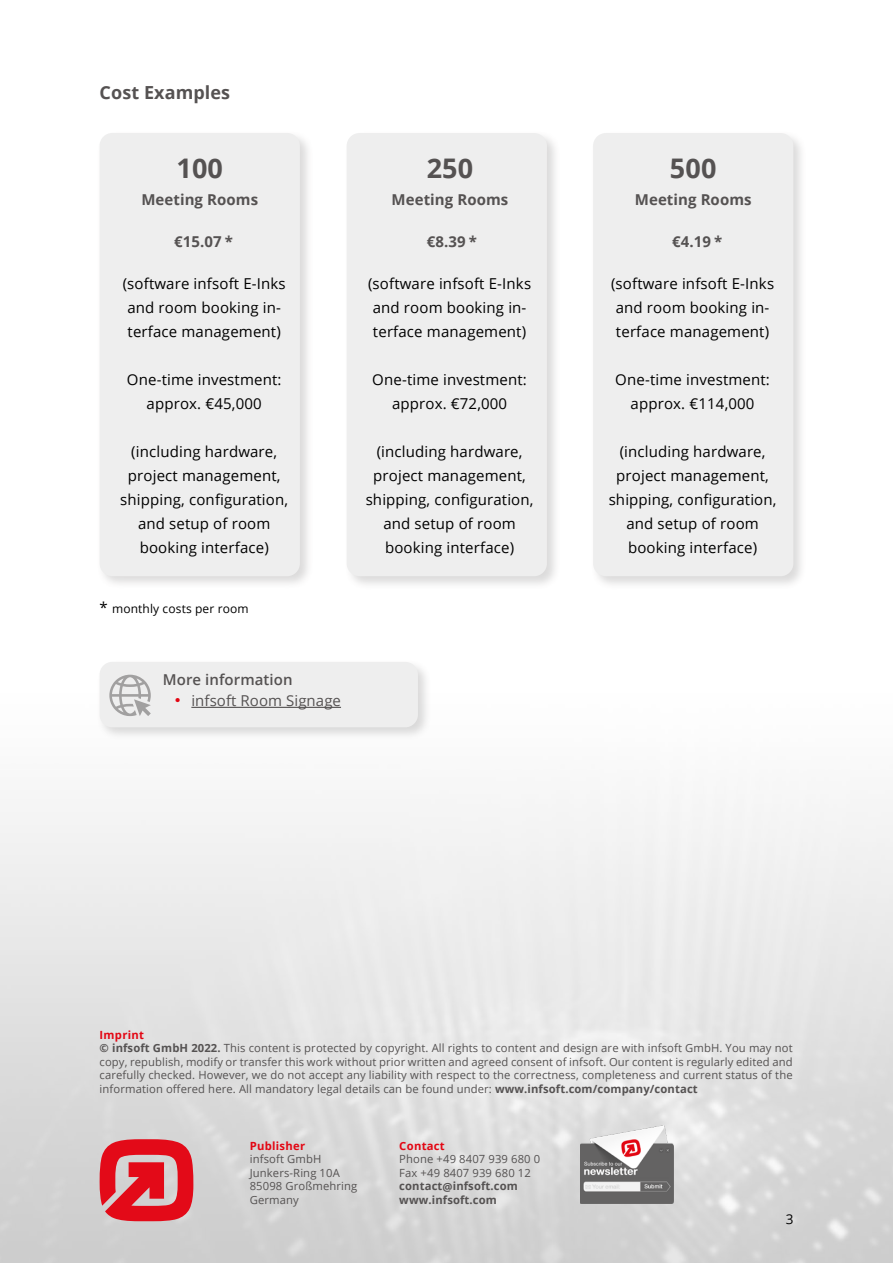
<style>
.page{position:relative;width:893px;height:1263px;background:#fff}
.page>*{position:absolute;margin:0;border:0;box-sizing:border-box;transform-origin:0 0}
.t1{font:700 27px "Open Sans";letter-spacing:.005em;color:#555252}
.t2{font:700 18px "Open Sans";letter-spacing:.005em;color:#555252}
.t3{font:15px/24px "Open Sans";letter-spacing:.01em;color:#000;text-align:center}
.t4{font:700 15px "Open Sans";letter-spacing:.005em;color:#555252}
.t5{font:15px "Open Sans";letter-spacing:.005em;color:#555252}
.t6{font:600 15px "Open Sans";letter-spacing:.005em;color:#555252}
.t7{font:13.5px "Open Sans";color:#000}
.t8{font:12px "Open Sans";letter-spacing:.01em;color:#000}
.t9{font:11.25px/13.5px "Open Sans";letter-spacing:.01em;color:#555252}
.t10{font:700 11.25px/13.5px "Open Sans";letter-spacing:.01em;color:#555252}
.t11{font:700 11.25px "Open Sans";letter-spacing:.025em;color:#e30613}
.s1{font-size:15px}
.s2{font-family:"Arial";font-size:16.5px;color:#e30613}
.s3{font-weight:700;color:#e30613}
.s4{font-weight:700}
</style>
<div class="page">
<img style="left:0;top:808px;width:893px;height:455px">
<svg style="left:100px;top:1139px;width:93px;height:82px;background:#de4953"></svg>
<div style="left:344px;top:130px;width:216px;height:460px;background:#555252;opacity:.21"></div>
<div style="left:347px;top:133px;width:200px;height:443px;background:#eee;border-radius:13px"></div>
<div style="left:97px;top:659px;width:334px;height:82px;background:#555252;opacity:.21"></div>
<div style="left:100px;top:662px;width:318px;height:65px;background:#eee;border-radius:13px"></div>
<hr style="left:191px;top:707px;width:150px;height:1px;background:#555252">
<svg style="left:109px;top:675px;width:42px;height:41px"></svg>
<div style="left:590px;top:130px;width:217px;height:460px;background:#555252;opacity:.21"></div>
<div style="left:593px;top:133px;width:200px;height:443px;background:#eee;border-radius:13px"></div>
<div style="left:97px;top:130px;width:216px;height:460px;background:#555252;opacity:.21"></div>
<div style="left:100px;top:133px;width:200px;height:443px;background:#eee;border-radius:13px"></div>
<img style="left:580px;top:1125px;width:94px;height:78px">
<p class="t2" style="left:100px;top:80px;width:132px">Cost Examples</p>
<h1 class="t1" style="left:176px;top:149px;width:48px">100</h1>
<p class="t4" style="left:141px;top:189px;width:118px">Meeting Rooms</p>
<p class="t4" style="left:174px;top:231px;width:60px">€15.07 *</p>
<p class="t3" style="left:123px;top:271px;width:165px">(software infsoft E-Inks and room booking in&shy;terface management)</p>
<p class="t3" style="left:127px;top:367px;width:156px">One-time investment: approx. €45,000</p>
<p class="t3" style="left:120px;top:439px;width:169px">(including hardware, project management, shipping, configuration, and setup of room booking interface)</p>
<p class="t8" style="left:100px;top:600px;width:151px"><span class="s1">*</span> monthly costs per room</p>
<p class="t6" style="left:163px;top:669px;width:131px">More information</p>
<p class="t5" style="left:175px;top:690px;width:168px"><span class="s2">•</span> infsoft Room Signage</p>
<h1 class="t1" style="left:427px;top:149px;width:48px">250</h1>
<p class="t4" style="left:392px;top:189px;width:118px">Meeting Rooms</p>
<p class="t4" style="left:427px;top:231px;width:52px">€8.39 *</p>
<p class="t3" style="left:368px;top:271px;width:165px">(software infsoft E-Inks and room booking in&shy;terface management)</p>
<p class="t3" style="left:372px;top:367px;width:156px">One-time investment: approx. €72,000</p>
<p class="t3" style="left:366px;top:439px;width:169px">(including hardware, project management, shipping, configuration, and setup of room booking interface)</p>
<h1 class="t1" style="left:670px;top:149px;width:48px">500</h1>
<p class="t4" style="left:635px;top:189px;width:118px">Meeting Rooms</p>
<p class="t4" style="left:672px;top:231px;width:52px">€4.19 *</p>
<p class="t3" style="left:611px;top:271px;width:165px">(software infsoft E-Inks and room booking in&shy;terface management)</p>
<p class="t3" style="left:615px;top:367px;width:156px">One-time investment: approx. €114,000</p>
<p class="t3" style="left:609px;top:439px;width:169px">(including hardware, project management, shipping, configuration, and setup of room booking interface)</p>
<p class="t9" style="left:100px;top:1027px;width:695px"><span class="s3">Imprint<br></span><span class="s4">© infsoft GmbH 2022.</span> This content is protected by copyright. All rights to content and design are with infsoft GmbH. You may not copy, republish, modify or transfer this work without prior written and agreed consent of infsoft. Our content is regularly edited and carefully checked. However, we do not accept any liability with respect to the correctness, completeness and current status of the information offered here. All mandatory legal details can be found under: <span class="s4">www.infsoft.com/company/contact</span></p>
<p class="t11" style="left:250px;top:1138px;width:57px">Publisher</p>
<p class="t9" style="left:250px;top:1152px;width:109px">infsoft GmbH<br>Junkers-Ring 10A<br>85098 Großmehring<br>Germany</p>
<p class="t11" style="left:399px;top:1138px;width:47px">Contact</p>
<p class="t9" style="left:399px;top:1152px;width:142px">Phone +49 8407 939 680 0<br>Fax +49 8407 939 680 12</p>
<p class="t10" style="left:399px;top:1179px;width:120px">contact@infsoft.com www.infsoft.com</p>
<p class="t7" style="left:786px;top:1209px;width:9px">3</p>
</div>
